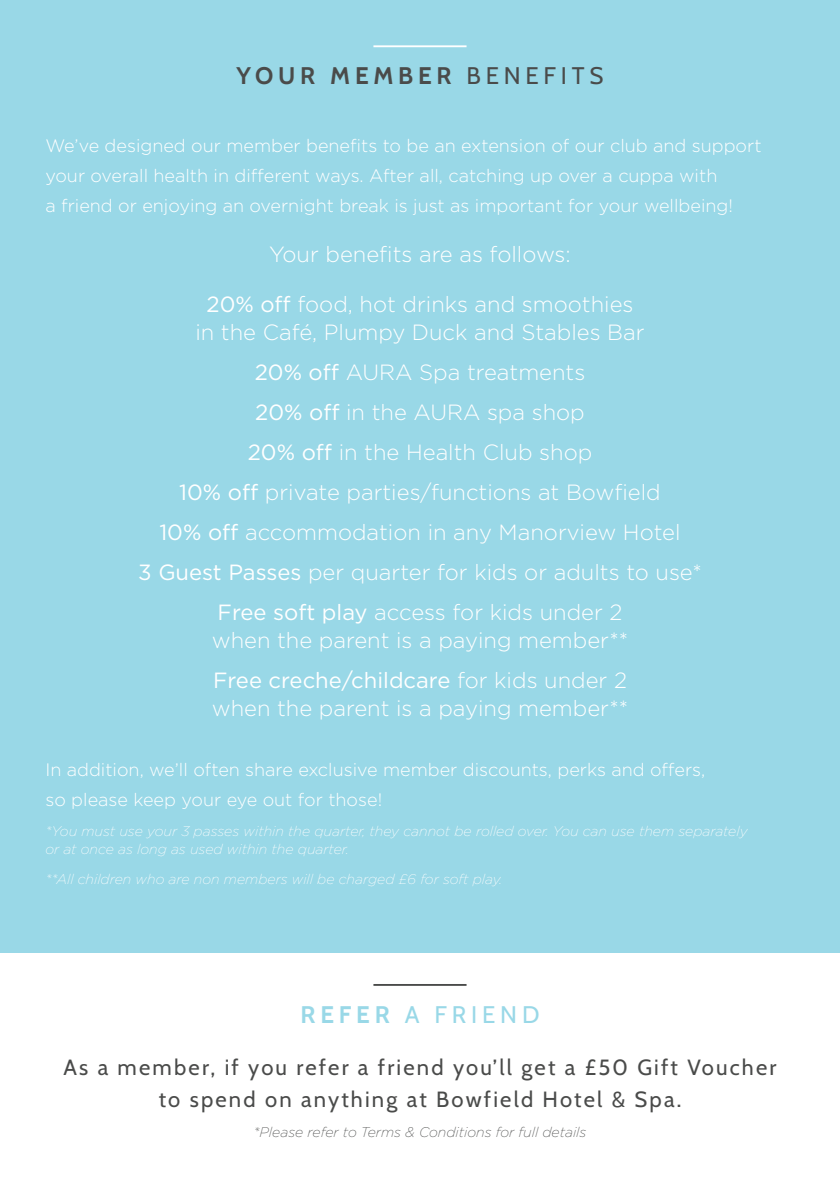
<style>
.page{position:relative;width:840px;height:1191px;background:#fff}
.page>*{position:absolute;margin:0;border:0;box-sizing:border-box;transform-origin:0 0}
.t1{font:700 24px "Cabin";letter-spacing:.2em;color:#4a4b4a}
.t2{font:24px "Cabin";letter-spacing:.2em;color:#99d8e7}
.t3{font:300 22px/40px "Gotham";color:#fff;text-align:center}
.t4{font:22px/32px "Cabin";letter-spacing:.1em;color:#4a4b4a;text-align:center}
.t5{font:300 18px/30px "Gotham";color:#fff}
.t6{font:italic 200 14px/18px "Gotham";color:#fff}
.t7{font:italic 200 14px "Gotham";color:#4a4b4a}
.s1{font-weight:400}
.s2{font-weight:700}
</style>
<div class="page">
<div style="left:0;top:0;width:839px;height:1191px;background:#99d8e7"></div>
<hr style="left:373px;top:45px;width:93px;height:2px;background:#fff">
<div style="left:0;top:953px;width:839px;height:238px;background:#fff"></div>
<hr style="left:373px;top:984px;width:93px;height:1px;background:#4a4b4a">
<p class="t1" style="left:236px;top:57px;width:368px">YOUR MEMBER <span class="s1">BENEFITS</span></p>
<p class="t5" style="left:45px;top:130px;width:717px">We’ve designed our member benefits to be an extension of our club and support your overall health in different ways. After all, catching up over a cuppa with<br>a friend or enjoying an overnight break is just as important for your wellbeing!</p>
<p class="t3" style="left:269px;top:234px;width:303px">Your benefits are as follows:</p>
<p class="t3" style="left:195px;top:290px;width:450px;line-height:28px"><span class="s1">20% off</span> food, hot drinks and smoothies in the Café, Plumpy Duck and Stables Bar</p>
<p class="t3" style="left:138px;top:352px;width:564px"><span class="s1">20% off</span> AURA Spa treatments<br><span class="s1">20% off</span> in the AURA spa shop<br><span class="s1">20% off</span> in the Health Club shop<br><span class="s1">10% off</span> private parties/functions at Bowfield<br><span class="s1">10% off</span> accommodation in any Manorview Hotel<br><span class="s1">3 Guest Passes</span> per quarter for kids or adults to use* <span class="s1">Free soft play</span> access for kids under 2</p>
<p class="t3" style="left:211px;top:620px;width:418px;text-align:left">when the parent is a paying member**<br><span class="s1">Free creche/childcare</span> for kids under 2</p>
<p class="t3" style="left:211px;top:688px;width:418px">when the parent is a paying member**</p>
<p class="t5" style="left:45px;top:754px;width:661px">In addition, we’ll often share exclusive member discounts, perks and offers, so please keep your eye out for those!</p>
<p class="t6" style="left:45px;top:822px;width:703px">*You must use your 3 passes within the quarter, they cannot be rolled over. You can use them separately or at once as long as used within the quarter.</p>
<p class="t6" style="left:45px;top:870px;width:458px">**All children who are non members will be charged £6 for soft play.</p>
<p class="t2" style="left:300px;top:995px;width:240px"><span class="s2">REFER</span> A FRIEND</p>
<p class="t4" style="left:63px;top:1050px;width:714px">As a member, if you refer a friend you’ll get a £50 Gift Voucher to spend on anything at Bowfield Hotel &amp; Spa.</p>
<p class="t7" style="left:253px;top:1123px;width:334px">*Please refer to Terms &amp; Conditions for full details</p>
</div>
